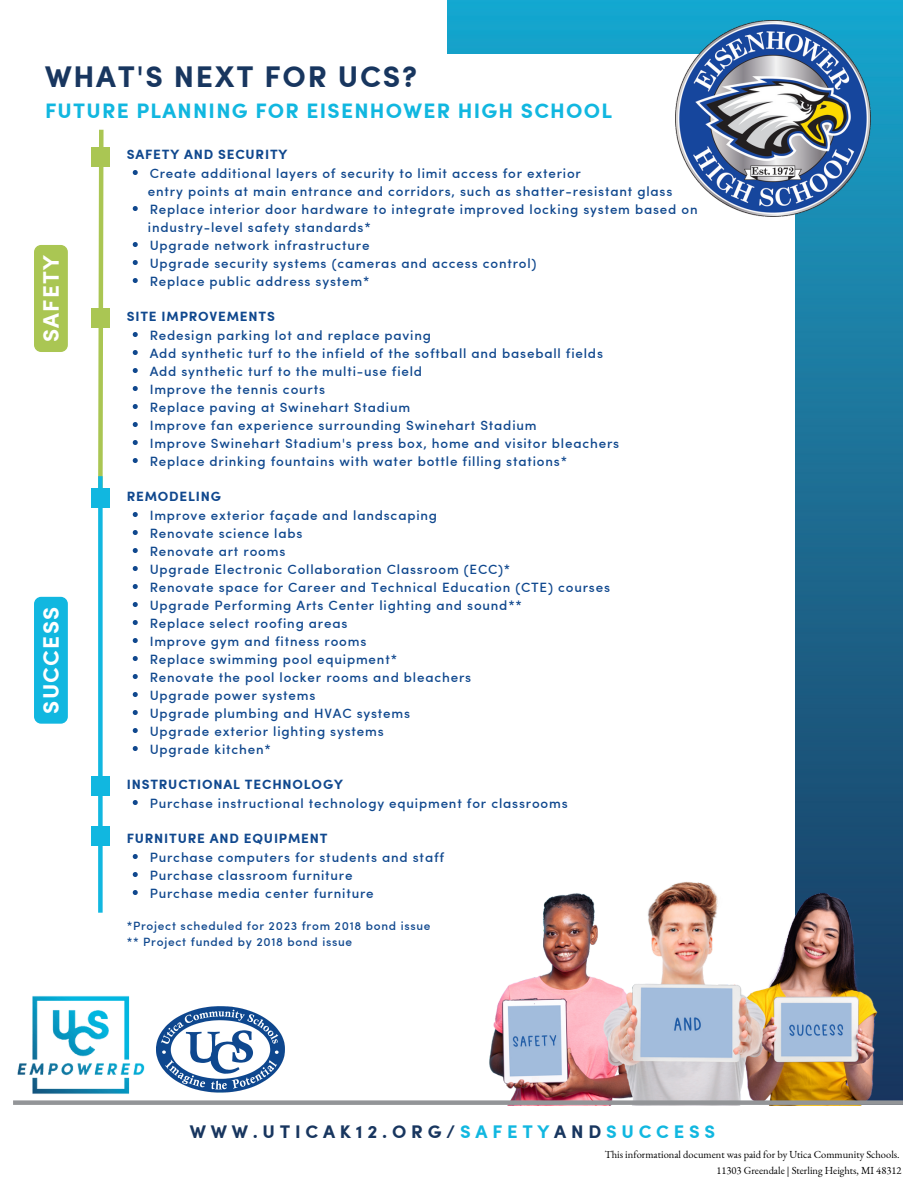
<style>
.page{position:relative;width:918px;height:1188px;background:#fff}
.page>*{position:absolute;margin:0;border:0;box-sizing:border-box;transform-origin:0 0}
.t1{font:700 30px "Sofia Pro";letter-spacing:.06em;color:#18365f}
.t2{font:700 22.5px "Sofia Pro";letter-spacing:.06em;color:#fff}
.t3{font:700 21px "Sofia Pro";letter-spacing:.06em;color:#11b7e0}
.t4{font:700 18.3px "Sofia Pro";letter-spacing:.26em;color:#18365f}
.t5{font:500 13.5px/18px "Sofia Pro";letter-spacing:.06em;color:#10488e}
.t6{font:700 13.5px "Sofia Pro";letter-spacing:.06em;color:#10488e}
.t7{font:500 12px/16px "Sofia Pro";letter-spacing:.06em;color:#10488e}
.t8{font:10.5px/15.8px "EB Garamond";color:#000;text-align:right}
.s1{color:#11b7e0}
</style>
<div class="page">
<img style="left:448px;top:0;width:455px;height:854px">
<div style="left:445px;top:54px;width:350px;height:1049px;background:#fff"></div>
<img style="left:17px;top:995px;width:140px;height:99px">
<img style="left:157px;top:1006px;width:127px;height:87px">
<svg style="left:96px;top:129px;width:10px;height:360px"></svg>
<div style="left:91px;top:147px;width:19px;height:20px;background:#aac653"></div>
<div style="left:91px;top:308px;width:19px;height:20px;background:#aac653"></div>
<div style="left:98px;top:476px;width:5px;height:437px;background:#11b7e0"></div>
<div style="left:91px;top:489px;width:19px;height:19px;background:#11b7e0"></div>
<div style="left:91px;top:776px;width:19px;height:20px;background:#11b7e0"></div>
<div style="left:91px;top:826px;width:19px;height:20px;background:#11b7e0"></div>
<svg style="left:133px;top:170px;width:5px;height:5px"></svg>
<svg style="left:133px;top:206px;width:5px;height:5px"></svg>
<svg style="left:133px;top:242px;width:5px;height:5px"></svg>
<svg style="left:133px;top:260px;width:5px;height:5px"></svg>
<svg style="left:133px;top:278px;width:5px;height:5px"></svg>
<svg style="left:133px;top:332px;width:5px;height:5px"></svg>
<svg style="left:133px;top:350px;width:5px;height:5px"></svg>
<svg style="left:133px;top:368px;width:5px;height:5px"></svg>
<svg style="left:133px;top:386px;width:5px;height:5px"></svg>
<svg style="left:133px;top:404px;width:5px;height:5px"></svg>
<svg style="left:133px;top:422px;width:5px;height:5px"></svg>
<svg style="left:133px;top:440px;width:5px;height:5px"></svg>
<svg style="left:133px;top:458px;width:5px;height:5px"></svg>
<svg style="left:133px;top:512px;width:5px;height:5px"></svg>
<svg style="left:133px;top:530px;width:5px;height:5px"></svg>
<svg style="left:133px;top:548px;width:5px;height:5px"></svg>
<svg style="left:133px;top:566px;width:5px;height:5px"></svg>
<svg style="left:133px;top:584px;width:5px;height:5px"></svg>
<svg style="left:133px;top:602px;width:5px;height:5px"></svg>
<svg style="left:133px;top:620px;width:5px;height:5px"></svg>
<svg style="left:133px;top:638px;width:5px;height:5px"></svg>
<svg style="left:133px;top:656px;width:5px;height:5px"></svg>
<svg style="left:133px;top:674px;width:5px;height:5px"></svg>
<svg style="left:133px;top:692px;width:5px;height:5px"></svg>
<svg style="left:133px;top:710px;width:5px;height:5px"></svg>
<svg style="left:133px;top:728px;width:5px;height:5px"></svg>
<svg style="left:133px;top:746px;width:5px;height:5px"></svg>
<svg style="left:133px;top:800px;width:5px;height:5px"></svg>
<svg style="left:133px;top:854px;width:5px;height:5px"></svg>
<svg style="left:133px;top:872px;width:5px;height:5px"></svg>
<svg style="left:133px;top:890px;width:5px;height:5px"></svg>
<img style="left:675px;top:20px;width:196px;height:196px">
<div style="left:34px;top:245px;width:34px;height:107px;background:#aac653;border-radius:7px"></div>
<div style="left:34px;top:597px;width:34px;height:127px;background:#11b7e0;border-radius:7px"></div>
<img style="left:489px;top:854px;width:414px;height:246px">
<div style="left:13px;top:1100px;width:890px;height:5px;background:#939598"></div>
<h1 class="t1" style="left:45px;top:54px;width:373px">WHAT'S NEXT FOR UCS?</h1>
<h3 class="t3" style="left:45px;top:95px;width:569px">FUTURE PLANNING FOR EISENHOWER HIGH SCHOOL</h3>
<h2 class="t2" style="left:34px;top:342px;width:89px;rotate:-90deg">SAFETY</h2>
<h2 class="t2" style="left:34px;top:714px;width:109px;rotate:-90deg">SUCCESS</h2>
<p class="t6" style="left:127px;top:144px;width:162px">SAFETY AND SECURITY</p>
<p class="t5" style="left:148px;top:181px;width:526px">entry points at main entrance and corridors, such as shatter-resistant glass</p>
<p class="t5" style="left:148px;top:217px;width:224px">industry-level safety standards*</p>
<p class="t5" style="left:150px;top:163px;width:433px">Create additional layers of security to limit access for exterior</p>
<p class="t5" style="left:150px;top:199px;width:549px">Replace interior door hardware to integrate improved locking system based on</p>
<p class="t5" style="left:150px;top:235px;width:388px">Upgrade network infrastructure<br>Upgrade security systems (cameras and access control)<br>Replace public address system*</p>
<p class="t6" style="left:127px;top:306px;width:150px">SITE IMPROVEMENTS</p>
<p class="t5" style="left:150px;top:325px;width:471px">Redesign parking lot and replace paving<br>Add synthetic turf to the infield of the softball and baseball fields Add synthetic turf to the multi-use field<br>Improve the tennis courts<br>Replace paving at Swinehart Stadium<br>Improve fan experience surrounding Swinehart Stadium<br>Improve Swinehart Stadium's press box, home and visitor bleachers Replace drinking fountains with water bottle filling stations*</p>
<p class="t6" style="left:127px;top:486px;width:96px">REMODELING</p>
<p class="t5" style="left:150px;top:505px;width:462px">Improve exterior façade and landscaping<br>Renovate science labs<br>Renovate art rooms<br>Upgrade Electronic Collaboration Classroom (ECC)*<br>Renovate space for Career and Technical Education (CTE) courses Upgrade Performing Arts Center lighting and sound**<br>Replace select roofing areas<br>Improve gym and fitness rooms<br>Replace swimming pool equipment*<br>Renovate the pool locker rooms and bleachers<br>Upgrade power systems<br>Upgrade plumbing and HVAC systems<br>Upgrade exterior lighting systems<br>Upgrade kitchen*</p>
<p class="t6" style="left:127px;top:774px;width:218px">INSTRUCTIONAL TECHNOLOGY</p>
<p class="t5" style="left:150px;top:793px;width:420px">Purchase instructional technology equipment for classrooms</p>
<p class="t6" style="left:127px;top:828px;width:202px">FURNITURE AND EQUIPMENT</p>
<p class="t5" style="left:150px;top:847px;width:296px">Purchase computers for students and staff<br>Purchase classroom furniture<br>Purchase media center furniture</p>
<p class="t7" style="left:127px;top:917px;width:305px">*Project scheduled for 2023 from 2018 bond issue ** Project funded by 2018 bond issue</p>
<h3 class="t4" style="left:190px;top:1118px;width:527px">WWW.UTICAK12.ORG/<span class="s1">SAFETY</span>AND<span class="s1">SUCCESS</span></h3>
<p class="t8" style="left:605px;top:1147px;width:298px">This informational document was paid for by Utica Community Schools.<br>11303 Greendale | Sterling Heights, MI 48312</p>
</div>
